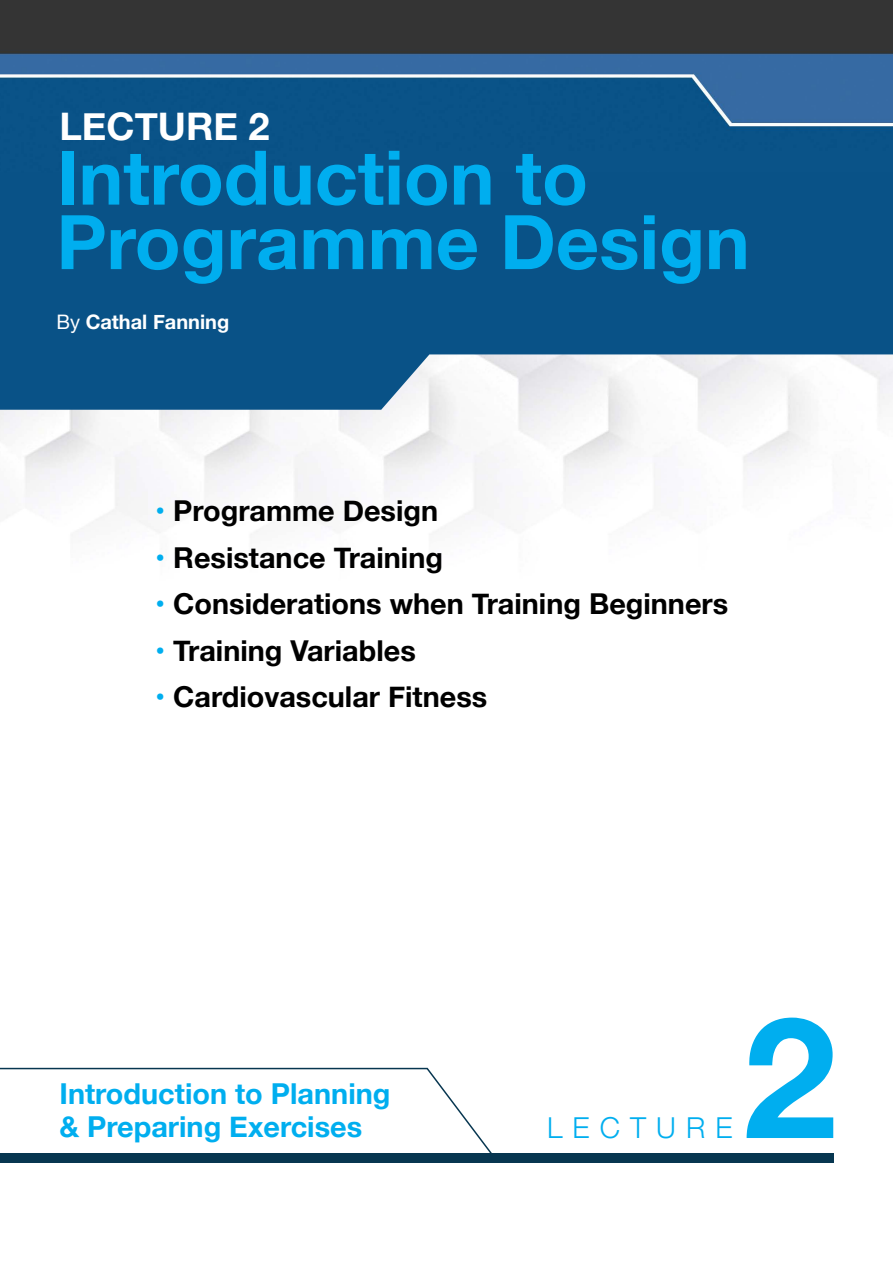
<style>
.page{position:relative;width:893px;height:1263px;background:#fff}
.page>*{position:absolute;margin:0;border:0;box-sizing:border-box;transform-origin:0 0}
.t1{font:700 168.6px "Helvetica Neue";color:#00aeef}
.t2{font:700 75.3px "Helvetica Neue";color:#00aeef}
.t3{font:700 37.95px "Helvetica Neue";color:#fff}
.t4{font:700 28.8px "Helvetica Neue";color:#000}
.t5{font:700 28.8px "Helvetica Neue";color:#00aeef}
.t6{font:300 28.8px "Helvetica Neue";letter-spacing:.35em;color:#00aeef}
.t7{font:700 19.95px "Helvetica Neue";color:#fff}
.s1{font-weight:400}
.s2{color:#00aeef}
</style>
<div class="page">
<img style="left:0;top:0;width:893px;height:172px">
<img style="left:0;top:410px;width:809px;height:125px">
<div style="left:0;top:1153px;width:834px;height:10px;background:#073650"></div>
<svg style="left:0;top:172px;width:893px;height:238px;background:#276695"></svg>
<svg style="left:0;top:1067px;width:492px;height:86px"></svg>
<p class="t3" style="left:59px;top:97px;width:212px">LECTURE 2</p>
<p class="t2" style="left:56px;top:119px;width:533px">Introduction to</p>
<p class="t2" style="left:56px;top:183px;width:695px">Programme Design</p>
<p class="t7" style="left:56px;top:306px;width:174px"><span class="s1">By</span> Cathal Fanning</p>
<p class="t4" style="left:155px;top:488px;width:284px"><span class="s2">•</span> Programme Design</p>
<p class="t4" style="left:155px;top:535px;width:289px"><span class="s2">•</span> Resistance Training</p>
<p class="t4" style="left:155px;top:581px;width:574px"><span class="s2">•</span> Considerations when Training Beginners</p>
<p class="t4" style="left:155px;top:628px;width:262px"><span class="s2">•</span> Training Variables</p>
<p class="t4" style="left:155px;top:674px;width:334px"><span class="s2">•</span> Cardiovascular Fitness</p>
<p class="t5" style="left:60px;top:1071px;width:332px">Introduction to Planning</p>
<p class="t5" style="left:60px;top:1104px;width:304px">&amp; Preparing Exercises</p>
<p class="t6" style="left:547px;top:1104px;width:187px">LECTURE</p>
<p class="t1" style="left:743px;top:945px;width:95px">2</p>
</div>
